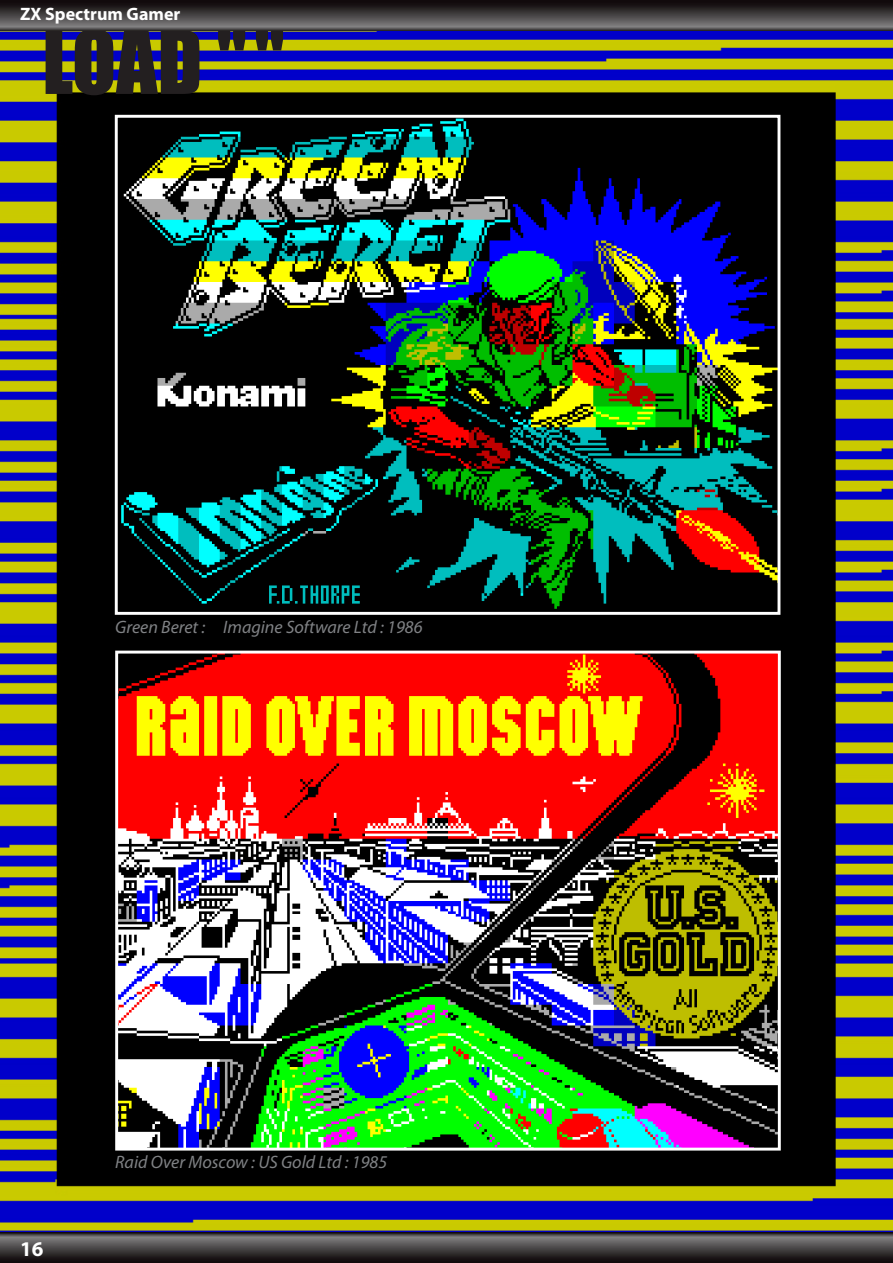
<style>
.page{position:relative;width:893px;height:1263px;background:#fff}
.page>*{position:absolute;margin:0;border:0;box-sizing:border-box;transform-origin:0 0}
.t1{font:81.15px "Impact";color:#231f20}
.t2{font:700 21px "Myriad Pro";color:#fff}
.t3{font:italic 18px "Myriad Pro";color:#808285}
.t4{font:700 18px "Myriad Pro";color:#fff}
.t5{font:700 15.75px "Myriad Pro";color:#fff}
</style>
<div class="page">
<img style="left:0;top:31px;width:893px;height:1201px">
<svg style="left:0;top:1232px;width:893px;height:31px;background:#423e3f"></svg>
<img style="left:119px;top:119px;width:657px;height:492px">
<div style="left:115px;top:115px;width:665px;height:500px;border:3px solid #fff"></div>
<img style="left:119px;top:655px;width:658px;height:491px">
<div style="left:115px;top:651px;width:666px;height:499px;border:3px solid #fff"></div>
<svg style="left:0;top:0;width:893px;height:31px;background:#423f40"></svg>
<p class="t4" style="left:20px;top:2px;width:162px">ZX Spectrum Gamer</p>
<p class="t5" style="left:20px;top:5px;width:122px">PC Engine Gamer</p>
<h1 class="t1" style="left:42px;top:-1px;width:244px">LOAD " "</h1>
<p class="t3" style="left:115px;top:616px;width:309px">Green Beret : Imagine Software Ltd : 1986</p>
<p class="t2" style="left:20px;top:1235px;width:25px">16</p>
<p class="t3" style="left:115px;top:1150px;width:274px">Raid Over Moscow : US Gold Ltd : 1985</p>
</div>
